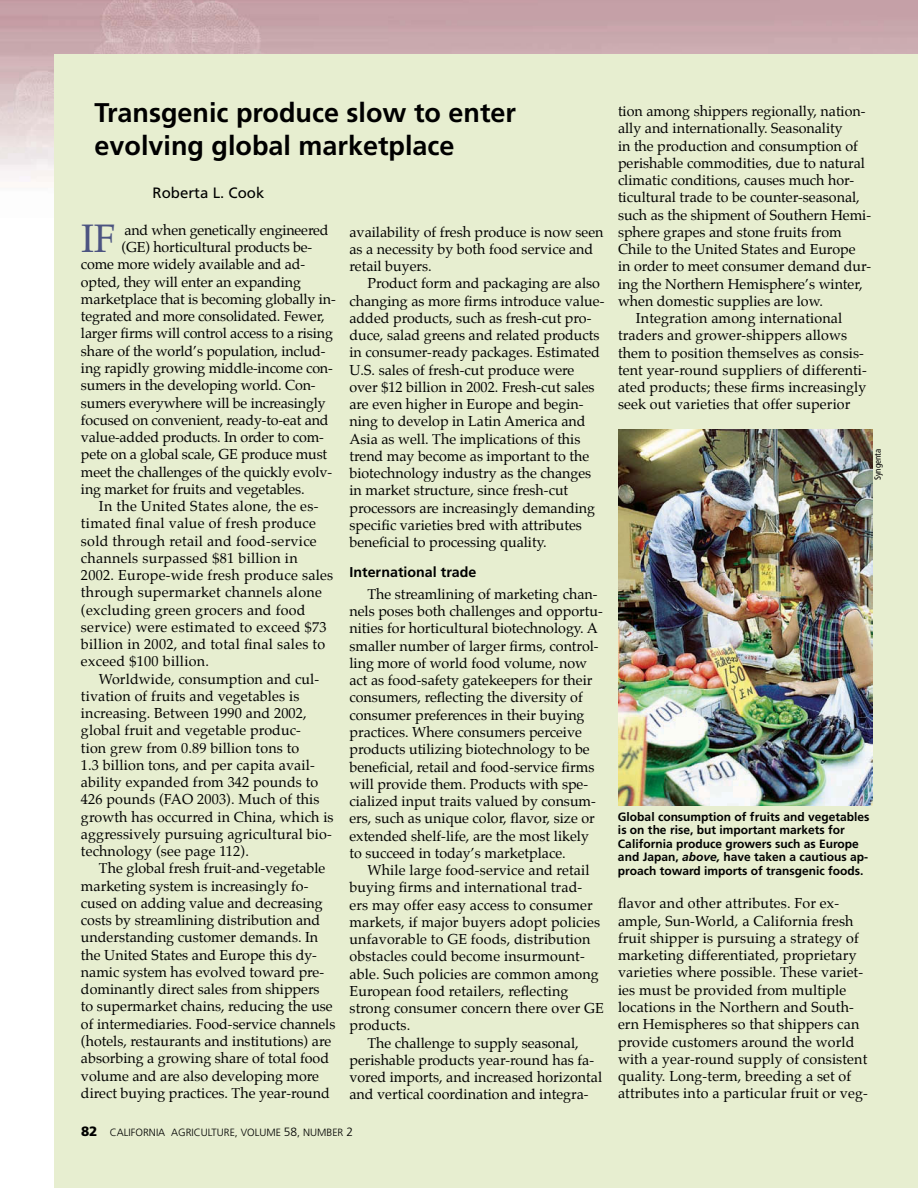
<style>
.page{position:relative;width:918px;height:1188px;background:#fff}
.page>*{position:absolute;margin:0;border:0;box-sizing:border-box;transform-origin:0 0}
.t1{font:39px "Palatino";color:#4c5481}
.t2{font:700 27px/33px "Frutiger";color:#000}
.t3{font:15px "Frutiger";color:#000}
.t4{font:14.25px/17.2px "Palatino";color:#000}
.t5{font:14.25px "Palatino";letter-spacing:.02em;color:#000}
.t6{font:700 14.25px "Frutiger";color:#000}
.t7{font:700 12px/13.5px "Frutiger";color:#000}
.t8{font:300 10.5px "Frutiger";color:#000}
.t9{font:condensed 9px "Frutiger";color:#000}
.s1{font-weight:900;font-size:13.5px}
.s2{font-size:12px}
.s3{font-style:italic}
</style>
<div class="page">
<img style="left:0;top:0;width:918px;height:182px">
<div style="left:55px;top:55px;width:862px;height:1132px;background:#e7eed0"></div>
<img style="left:618px;top:429px;width:255px;height:376px">
<h2 class="t2" style="left:94px;top:96px;width:423px">Transgenic produce slow to enter evolving global marketplace</h2>
<p class="t3" style="left:153px;top:184px;width:113px">Roberta L. Cook</p>
<h1 class="t1" style="left:81px;top:213px;width:36px">IF</h1>
<p class="t4" style="left:124px;top:223px;width:206px">and when genetically engineered</p>
<p class="t4" style="left:349px;top:224px;width:256px">availability of fresh produce is now seen as a necessity by both food service and retail buyers.</p>
<p class="t4" style="left:349px;top:276px;width:256px;text-indent:18px">Product form and packaging are also changing as more firms introduce value&shy;added products, such as fresh-cut pro&shy;duce, salad greens and related products in consumer-ready packages. Estimated U.S. sales of fresh-cut produce were over $12 billion in 2002. Fresh-cut sales are even higher in Europe and begin&shy;ning to develop in Latin America and Asia as well. The implications of this trend may become as important to the biotechnology industry as the changes in market structure, since fresh-cut processors are increasingly demanding specific varieties bred with attributes beneficial to processing quality.</p>
<p class="t6" style="left:349px;top:564px;width:128px">International trade</p>
<p class="t4" style="left:349px;top:587px;width:255px;text-indent:18px">The streamlining of marketing chan&shy;nels poses both challenges and opportu&shy;nities for horticultural biotechnology. A smaller number of larger firms, control&shy;ling more of world food volume, now act as food-safety gatekeepers for their consumers, reflecting the diversity of consumer preferences in their buying practices. Where consumers perceive products utilizing biotechnology to be beneficial, retail and food-service firms will provide them. Products with spe&shy;cialized input traits valued by consum&shy;ers, such as unique color, flavor, size or extended shelf-life, are the most likely to succeed in today’s marketplace.</p>
<p class="t4" style="left:367px;top:863px;width:224px">While large food-service and retail</p>
<p class="t4" style="left:349px;top:880px;width:234px">buying firms and international trad-</p>
<p class="t4" style="left:349px;top:897px;width:245px">ers may offer easy access to consumer</p>
<p class="t4" style="left:349px;top:915px;width:252px">markets, if major buyers adopt policies</p>
<p class="t4" style="left:349px;top:932px;width:242px">unfavorable to GE foods, distribution</p>
<p class="t4" style="left:349px;top:949px;width:237px">obstacles could become insurmount-</p>
<p class="t4" style="left:349px;top:966px;width:251px">able. Such policies are common among</p>
<p class="t4" style="left:349px;top:984px;width:221px">European food retailers, reflecting</p>
<p class="t4" style="left:349px;top:1001px;width:256px">strong consumer concern there over GE</p>
<p class="t4" style="left:349px;top:1018px;width:62px">products.</p>
<p class="t4" style="left:367px;top:1035px;width:213px">The challenge to supply seasonal,</p>
<p class="t4" style="left:349px;top:1053px;width:246px">perishable products year-round has fa-</p>
<p class="t4" style="left:349px;top:1070px;width:254px">vored imports, and increased horizontal</p>
<p class="t4" style="left:349px;top:1087px;width:241px">and vertical coordination and integra-</p>
<p class="t8" style="left:81px;top:1126px;width:274px"><span class="s1">82</span> CALIFORNIA AGRICULTURE, VOLUME <span class="s2">58</span>, NUMBER <span class="s2">2</span></p>
<p class="t4" style="left:121px;top:240px;width:192px">(GE) horticultural products be-</p>
<p class="t4" style="left:81px;top:257px;width:226px">come more widely available and ad-</p>
<p class="t4" style="left:81px;top:274px;width:221px">opted, they will enter an expanding</p>
<p class="t4" style="left:81px;top:292px;width:256px">marketplace that is becoming globally in-</p>
<p class="t4" style="left:81px;top:309px;width:245px">tegrated and more consolidated. Fewer,</p>
<p class="t4" style="left:81px;top:326px;width:253px">larger firms will control access to a rising</p>
<p class="t4" style="left:81px;top:343px;width:246px">share of the world’s population, includ-</p>
<p class="t4" style="left:81px;top:361px;width:253px">ing rapidly growing middle-income con-</p>
<p class="t4" style="left:81px;top:378px;width:236px">sumers in the developing world. Con-</p>
<p class="t4" style="left:81px;top:395px;width:246px">sumers everywhere will be increasingly</p>
<p class="t4" style="left:81px;top:412px;width:249px">focused on convenient, ready-to-eat and</p>
<p class="t4" style="left:81px;top:430px;width:244px">value-added products. In order to com-</p>
<p class="t4" style="left:81px;top:447px;width:248px">pete on a global scale, GE produce must</p>
<p class="t4" style="left:81px;top:464px;width:253px">meet the challenges of the quickly evolv-</p>
<p class="t4" style="left:81px;top:482px;width:225px">ing market for fruits and vegetables.</p>
<p class="t5" style="left:99px;top:497px;width:221px">In the United States alone, the es-</p>
<p class="t5" style="left:81px;top:514px;width:237px">timated final value of fresh produce</p>
<p class="t5" style="left:81px;top:531px;width:237px">sold through retail and food-service</p>
<p class="t5" style="left:81px;top:549px;width:218px">channels surpassed $81 billion in</p>
<p class="t5" style="left:81px;top:566px;width:254px">2002. Europe-wide fresh produce sales</p>
<p class="t5" style="left:81px;top:583px;width:242px">through supermarket channels alone</p>
<p class="t5" style="left:81px;top:600px;width:226px">(excluding green grocers and food</p>
<p class="t5" style="left:81px;top:618px;width:247px">service) were estimated to exceed $73</p>
<p class="t5" style="left:81px;top:635px;width:246px">billion in 2002, and total final sales to</p>
<p class="t5" style="left:81px;top:652px;width:130px">exceed $100 billion.</p>
<p class="t4" style="left:99px;top:671px;width:222px">Worldwide, consumption and cul-</p>
<p class="t4" style="left:81px;top:689px;width:220px">tivation of fruits and vegetables is</p>
<p class="t4" style="left:81px;top:706px;width:227px">increasing. Between 1990 and 2002,</p>
<p class="t4" style="left:81px;top:723px;width:222px">global fruit and vegetable produc-</p>
<p class="t4" style="left:81px;top:740px;width:220px">tion grew from 0.89 billion tons to</p>
<p class="t4" style="left:81px;top:758px;width:235px">1.3 billion tons, and per capita avail-</p>
<p class="t4" style="left:81px;top:775px;width:239px">ability expanded from 342 pounds to</p>
<p class="t4" style="left:81px;top:792px;width:240px">426 pounds (FAO 2003). Much of this</p>
<p class="t4" style="left:81px;top:809px;width:254px">growth has occurred in China, which is</p>
<p class="t4" style="left:81px;top:827px;width:252px">aggressively pursuing agricultural bio-</p>
<p class="t4" style="left:81px;top:844px;width:169px">technology (see page 112).</p>
<p class="t4" style="left:99px;top:861px;width:228px">The global fresh fruit-and-vegetable</p>
<p class="t4" style="left:81px;top:878px;width:229px">marketing system is increasingly fo-</p>
<p class="t4" style="left:81px;top:896px;width:243px">cused on adding value and decreasing</p>
<p class="t4" style="left:81px;top:913px;width:241px">costs by streamlining distribution and</p>
<p class="t4" style="left:81px;top:930px;width:239px">understanding customer demands. In</p>
<p class="t4" style="left:81px;top:947px;width:238px">the United States and Europe this dy-</p>
<p class="t4" style="left:81px;top:965px;width:245px">namic system has evolved toward pre-</p>
<p class="t4" style="left:81px;top:982px;width:240px">dominantly direct sales from shippers</p>
<p class="t4" style="left:81px;top:999px;width:253px">to supermarket chains, reducing the use</p>
<p class="t4" style="left:81px;top:1016px;width:256px">of intermediaries. Food-service channels</p>
<p class="t4" style="left:81px;top:1034px;width:252px">(hotels, restaurants and institutions) are</p>
<p class="t4" style="left:81px;top:1051px;width:250px">absorbing a growing share of total food</p>
<p class="t4" style="left:81px;top:1068px;width:240px">volume and are also developing more</p>
<p class="t4" style="left:81px;top:1085px;width:250px">direct buying practices. The year-round</p>
<p class="t8" style="left:168px;top:1126px;width:183px">AGRICULTURE, VOLUME <span class="s2">58</span>, NUMBER <span class="s2">2</span></p>
<p class="t4" style="left:618px;top:104px;width:249px">tion among shippers regionally, nation-</p>
<p class="t4" style="left:618px;top:121px;width:226px">ally and internationally. Seasonality</p>
<p class="t4" style="left:618px;top:138px;width:241px">in the production and consumption of</p>
<p class="t4" style="left:618px;top:156px;width:248px">perishable commodities, due to natural</p>
<p class="t4" style="left:618px;top:173px;width:238px">climatic conditions, causes much hor-</p>
<p class="t4" style="left:618px;top:190px;width:243px">ticultural trade to be counter-seasonal,</p>
<p class="t4" style="left:618px;top:207px;width:255px">such as the shipment of Southern Hemi-</p>
<p class="t4" style="left:618px;top:225px;width:225px">sphere grapes and stone fruits from</p>
<p class="t4" style="left:618px;top:242px;width:239px">Chile to the United States and Europe</p>
<p class="t4" style="left:618px;top:259px;width:255px">in order to meet consumer demand dur-</p>
<p class="t4" style="left:618px;top:276px;width:246px">ing the Northern Hemisphere’s winter,</p>
<p class="t4" style="left:618px;top:294px;width:206px">when domestic supplies are low.</p>
<p class="t4" style="left:636px;top:311px;width:208px">Integration among international</p>
<p class="t4" style="left:618px;top:328px;width:231px">traders and grower-shippers allows</p>
<p class="t4" style="left:618px;top:345px;width:248px">them to position themselves as consis-</p>
<p class="t4" style="left:618px;top:363px;width:251px">tent year-round suppliers of differenti-</p>
<p class="t4" style="left:618px;top:380px;width:250px">ated products; these firms increasingly</p>
<p class="t4" style="left:618px;top:397px;width:234px">seek out varieties that offer superior</p>
<p class="t9" style="left:873px;top:480px;width:33px;rotate:-90deg">Syngenta</p>
<p class="t7" style="left:618px;top:810px;width:253px">Global consumption of fruits and vegetables is on the rise, but important markets for California produce growers such as Europe and Japan, <span class="s3">above,</span> have taken a cautious ap&shy;proach toward imports of transgenic foods.</p>
<p class="t4" style="left:618px;top:896px;width:251px">flavor and other attributes. For ex&shy;ample, Sun-World, a California fresh fruit shipper is pursuing a strategy of marketing differentiated, proprietary varieties where possible. These variet&shy;ies must be provided from multiple locations in the Northern and South&shy;ern Hemispheres so that shippers can provide customers around the world with a year-round supply of consistent quality. Long-term, breeding a set of attributes into a particular fruit or veg-</p>
</div>
